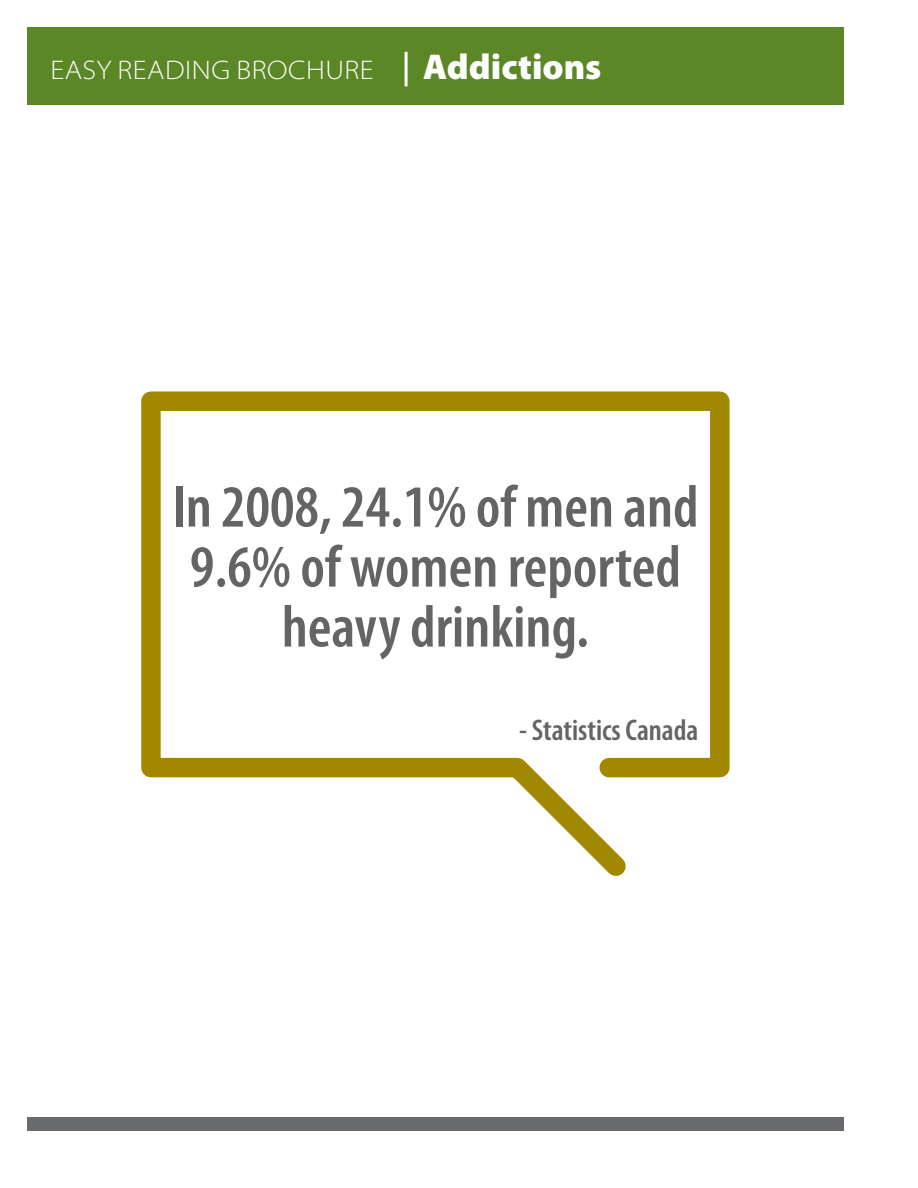
<style>
.page{position:relative;width:918px;height:1188px;background:#fff}
.page>*{position:absolute;margin:0;border:0;box-sizing:border-box;transform-origin:0 0}
.t1{font:600 condensed 60px/60px "Myriad Pro";color:#636466;text-align:center}
.t2{font:900 36px "Myriad Pro";color:#fff}
.t3{font:600 condensed 30px "Myriad Pro";color:#636466}
.t4{font:300 semi-expanded 27px "Myriad Pro";letter-spacing:.02em;color:#fff}
</style>
<div class="page">
<div style="left:27px;top:1118px;width:817px;height:13px;background:#696a6d"></div>
<div style="left:27px;top:27px;width:817px;height:78px;background:#5c8727"></div>
<hr style="left:405px;top:52px;width:3px;height:34px;background:#fff">
<svg style="left:141px;top:391px;width:589px;height:485px"></svg>
<p class="t4" style="left:50px;top:53px;width:325px">EASY READING BROCHURE</p>
<p class="t2" style="left:423px;top:43px;width:180px">Addictions</p>
<p class="t1" style="left:172px;top:476px;width:528px">In 2008, 24.1% of men and<br>9.6% of women reported heavy drinking.</p>
<p class="t3" style="left:519px;top:712px;width:181px">- Statistics Canada</p>
</div>
